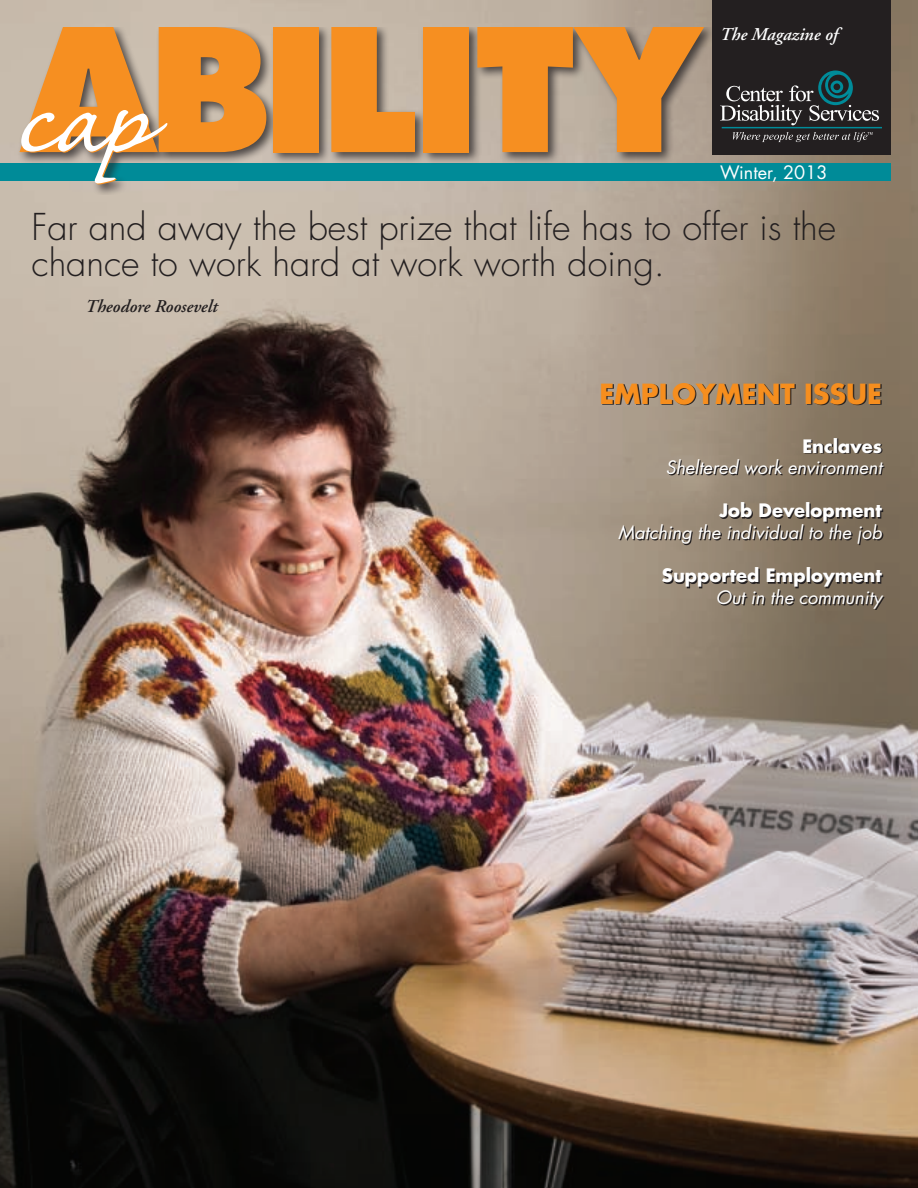
<style>
.page{position:relative;width:918px;height:1188px;background:#fff}
.page>*{position:absolute;margin:0;border:0;box-sizing:border-box;transform-origin:0 0}
.t1{font:300 36px/36px "Futura";color:#231f20}
.t2{font:700 27px "Futura";color:#f68e1e}
.t3{font:italic 18px "Futura";color:#fff}
.t4{font:700 18px "Futura";color:#fff}
.t5{font:italic 600 18px "Adobe Garamond";color:#231f20}
.t6{font:italic 600 18px "Adobe Garamond";color:#fff}
.t7{font:18px "Futura";color:#fff}
</style>
<div class="page">
<img style="left:0;top:0;width:918px;height:1188px">
<div style="left:0;top:164px;width:891px;height:17px;background:#008b98"></div>
<div style="left:16px;top:27px;width:696px;height:168px;background:#231f20;opacity:.75"></div>
<div style="left:273px;top:27px;width:46px;height:125px;background:#f68f21"></div>
<svg style="left:331px;top:27px;width:84px;height:125px;background:#e19748"></svg>
<div style="left:424px;top:27px;width:45px;height:125px;background:#f68f21"></div>
<svg style="left:477px;top:27px;width:227px;height:125px;background:#d49551"></svg>
<svg style="left:20px;top:27px;width:246px;height:158px;background:#c69a5d"></svg>
<div style="left:712px;top:0;width:179px;height:154px;background:#231f20"></div>
<hr style="left:722px;top:127px;width:160px;height:1px;background:#008b99">
<svg style="left:720px;top:70px;width:159px;height:55px"></svg>
<svg style="left:733px;top:132px;width:140px;height:10px"></svg>
<svg style="left:602px;top:384px;width:283px;height:226px;background:#857766"></svg>
<p class="t6" style="left:720px;top:24px;width:119px">The Magazine of</p>
<p class="t7" style="left:720px;top:161px;width:109px">Winter, 2013</p>
<p class="t1" style="left:32px;top:210px;width:806px">Far and away the best prize that life has to offer is the chance to work hard at work worth doing.</p>
<p class="t5" style="left:86px;top:296px;width:134px">Theodore Roosevelt</p>
<p class="t2" style="left:599px;top:376px;width:281px">Employment Issue</p>
<p class="t4" style="left:802px;top:434px;width:81px">Enclaves</p>
<p class="t3" style="left:666px;top:456px;width:218px">Sheltered work environment</p>
<p class="t4" style="left:719px;top:499px;width:164px">Job Development</p>
<p class="t3" style="left:618px;top:521px;width:265px">Matching the individual to the job</p>
<p class="t4" style="left:662px;top:564px;width:222px">Supported Employment</p>
<p class="t3" style="left:716px;top:586px;width:168px">Out in the community</p>
</div>
